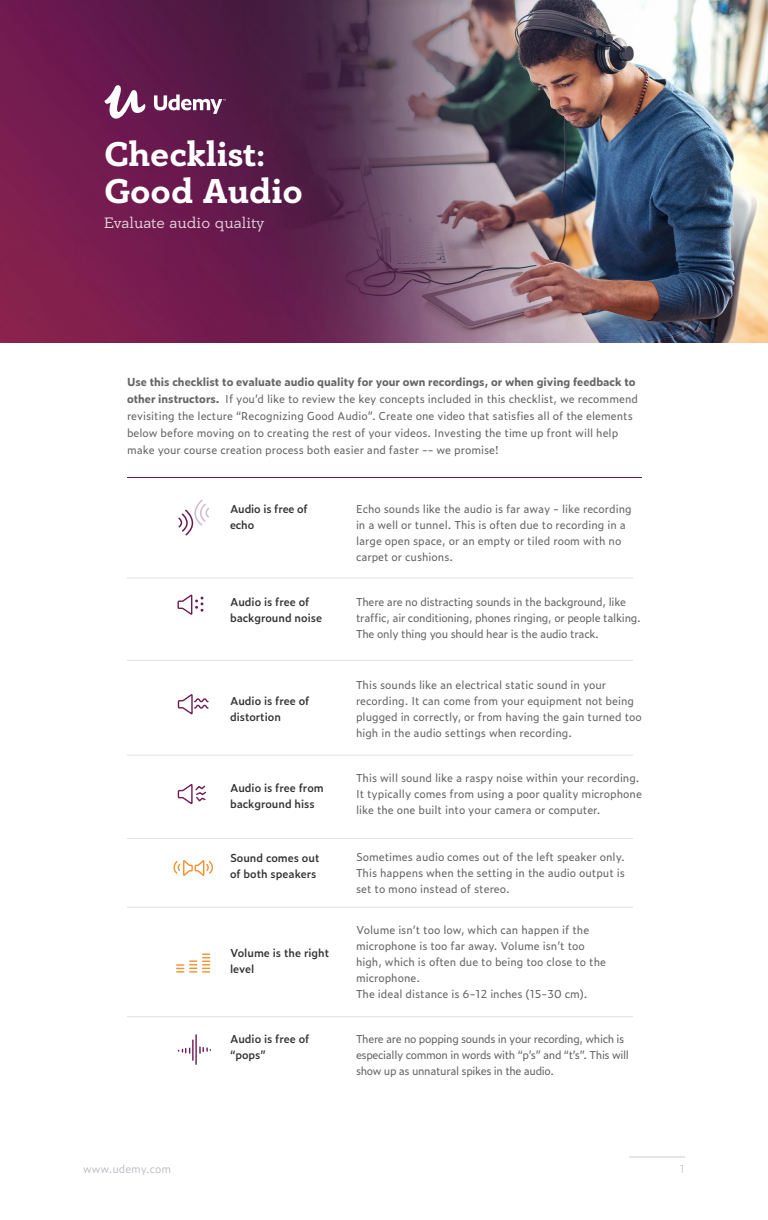
<style>
.page{position:relative;width:768px;height:1220px;background:#fff}
.page>*{position:absolute;margin:0;border:0;box-sizing:border-box;transform-origin:0 0}
.t1{font:700 36px/37px "PF Bague Slab Pro";color:#fff}
.t2{font:16px "PF Bague Slab Pro";color:#fff}
.t3{font:11px/16px "Zeitung Pro";color:#666}
.t4{font:600 11px/16px "Zeitung Pro";color:#333}
.t5{font:11px/16px "Zeitung Pro";letter-spacing:-.02em;color:#666}
.t6{font:11px/16px "Zeitung Pro";letter-spacing:-.03em;color:#666}
.t7{font:300 11px "Zeitung Pro";color:#a5a9af}
.t8{font:300 11px "Zeitung Pro";color:#c2bdba}
.s1{font-weight:700}
</style>
<div class="page">
<img style="left:0;top:0;width:768px;height:342px">
<hr style="left:127px;top:578px;width:506px;height:1px;background:#dfe0e1">
<hr style="left:127px;top:477px;width:515px;height:1px;background:#6e1a52">
<hr style="left:127px;top:660px;width:506px;height:1px;background:#dfe0e1">
<hr style="left:127px;top:755px;width:506px;height:1px;background:#dfe0e1">
<hr style="left:127px;top:838px;width:506px;height:1px;background:#dfe0e1">
<hr style="left:127px;top:907px;width:506px;height:1px;background:#dfe0e1">
<hr style="left:127px;top:1016px;width:506px;height:1px;background:#dfe0e1">
<svg style="left:177px;top:594px;width:27px;height:21px"></svg>
<svg style="left:177px;top:694px;width:32px;height:20px"></svg>
<svg style="left:173px;top:860px;width:40px;height:16px"></svg>
<svg style="left:177px;top:964px;width:7px;height:9px"></svg>
<svg style="left:203px;top:953px;width:7px;height:20px"></svg>
<svg style="left:190px;top:960px;width:7px;height:13px"></svg>
<svg style="left:178px;top:1048px;width:12px;height:5px"></svg>
<hr style="left:192px;top:1040px;width:2px;height:20px;background:#6e1a52">
<hr style="left:195px;top:1035px;width:2px;height:29px;background:#6e1a52">
<svg style="left:199px;top:1047px;width:12px;height:6px"></svg>
<svg style="left:178px;top:500px;width:31px;height:36px"></svg>
<svg style="left:177px;top:784px;width:29px;height:20px"></svg>
<svg style="left:105px;top:85px;width:40px;height:34px"></svg>
<svg style="left:154px;top:94px;width:72px;height:20px"></svg>
<hr style="left:629px;top:1156px;width:56px;height:2px;background:#e7e4e3">
<h1 class="t1" style="left:104px;top:137px;width:200px">Checklist:<br>Good Audio</h1>
<h2 class="t2" style="left:104px;top:214px;width:162px">Evaluate audio quality</h2>
<p class="t3" style="left:127px;top:373px;width:513px;line-height:17px"><span class="s1">Use this checklist to evaluate audio quality for your own recordings, or when giving feedback to other instructors.</span> If you’d like to review the key concepts included in this checklist, we recommend revisiting the lecture “Recognizing Good Audio”. Create one video that satisfies all of the elements below before moving on to creating the rest of your videos. Investing the time up front will help make your course creation process both easier and faster -- we promise!</p>
<p class="t4" style="left:230px;top:500px;width:79px">Audio is free of echo</p>
<p class="t4" style="left:230px;top:594px;width:94px">Audio is free of background noise</p>
<p class="t4" style="left:230px;top:692px;width:81px">Audio is free of distortion</p>
<p class="t4" style="left:230px;top:779px;width:95px">Audio is free from background hiss</p>
<p class="t4" style="left:230px;top:850px;width:91px">Sound comes out of both speakers</p>
<p class="t4" style="left:230px;top:945px;width:101px">Volume is the right level</p>
<p class="t4" style="left:230px;top:1030px;width:81px">Audio is free of “pops”</p>
<p class="t3" style="left:356px;top:500px;width:277px">Echo sounds like the audio is far away - like recording in a well or tunnel. This is often due to recording in a large open space, or an empty or tiled room with no carpet or cushions.</p>
<p class="t5" style="left:356px;top:594px;width:286px">There are no distracting sounds in the background, like traffic, air conditioning, phones ringing, or people talking.<br>The only thing you should hear is the audio track.</p>
<p class="t3" style="left:356px;top:676px;width:287px">This sounds like an electrical static sound in your recording. It can come from your equipment not being plugged in correctly, or from having the gain turned too high in the audio settings when recording.</p>
<p class="t3" style="left:356px;top:769px;width:288px">This will sound like a raspy noise within your recording.<br>It typically comes from using a poor quality microphone like the one built into your camera or computer.</p>
<p class="t3" style="left:356px;top:849px;width:270px;text-align:justify">Sometimes audio comes out of the left speaker only.<br>This happens when the setting in the audio output is set to mono instead of stereo.</p>
<p class="t3" style="left:356px;top:922px;width:252px">Volume isn’t too low, which can happen if the microphone is too far away. Volume isn’t too high, which is often due to being too close to the microphone.<br>The ideal distance is 6-12 inches (15-30 cm).</p>
<p class="t6" style="left:356px;top:1031px;width:275px">There are no popping sounds in your recording, which is especially common in words with “p’s” and “t’s”. This will show up as unnatural spikes in the audio.</p>
<p class="t7" style="left:83px;top:1160px;width:90px">www.udemy.com</p>
<p class="t8" style="left:680px;top:1160px;width:7px">1</p>
</div>
